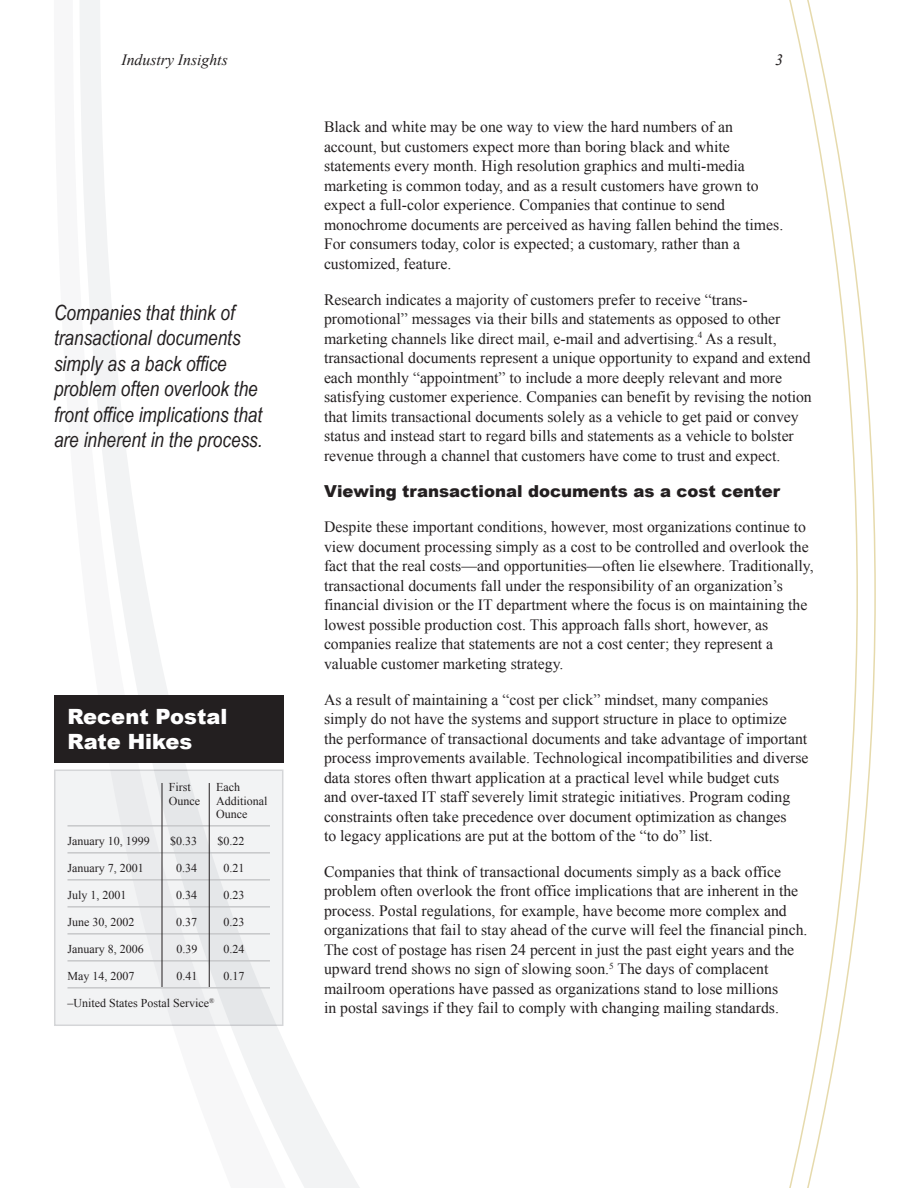
<style>
.page{position:relative;width:918px;height:1188px;background:#fff}
.page>*{position:absolute;margin:0;border:0;box-sizing:border-box;transform-origin:0 0}
.t1{font:italic 21px/25.5px "Arial Narrow";color:#231f20}
.t2{font:900 21px/25.2px "Arial";color:#fff}
.t3{font:900 16.5px "Arial";color:#231f20}
.t4{font:15.75px/19.5px "Times New Roman";color:#231f20}
.t5{font:italic 15.75px "Times New Roman";color:#231f20}
.t6{font:12px/13.5px "Times New Roman";color:#231f20}
</style>
<div class="page">
<svg style="left:292px;top:1060px;width:68px;height:128px"></svg>
<svg style="left:54px;top:0;width:238px;height:1162px"></svg>
<svg style="left:803px;top:0;width:73px;height:1188px"></svg>
<div style="left:55px;top:770px;width:228px;height:255px;background:linear-gradient(to right,#f0f1f2,#ecedef)"></div>
<div style="left:54px;top:770px;width:229px;height:256px;border:2px solid #d5d6d8"></div>
<div style="left:54px;top:695px;width:230px;height:68px;background:#231f20"></div>
<hr style="left:68px;top:825px;width:202px;height:2px;background:#c7c8ca">
<hr style="left:68px;top:852px;width:202px;height:2px;background:#c7c8ca">
<hr style="left:68px;top:879px;width:202px;height:2px;background:#c7c8ca">
<hr style="left:68px;top:906px;width:202px;height:2px;background:#c7c8ca">
<hr style="left:68px;top:933px;width:202px;height:2px;background:#c7c8ca">
<hr style="left:68px;top:960px;width:202px;height:2px;background:#c7c8ca">
<hr style="left:68px;top:987px;width:202px;height:2px;background:#c7c8ca">
<hr style="left:162px;top:783px;width:1px;height:204px;background:#231f20">
<hr style="left:209px;top:783px;width:1px;height:204px;background:#231f20">
<p class="t5" style="left:122px;top:51px;width:108px">Industry Insights</p>
<h1 class="t1" style="left:54px;top:300px;width:210px">Companies that think of transactional documents simply as a back office problem often overlook the front office implications that are inherent in the process.</h1>
<h1 class="t2" style="left:68px;top:704px;width:161px">Recent Postal<br>Rate Hikes</h1>
<p class="t6" style="left:169px;top:780px;width:24px">First</p>
<p class="t6" style="left:216px;top:780px;width:25px">Each</p>
<p class="t6" style="left:169px;top:794px;width:33px">Ounce</p>
<p class="t6" style="left:216px;top:794px;width:53px">Additional<br>Ounce</p>
<p class="t6" style="left:68px;top:834px;width:84px">January 10, 1999</p>
<p class="t6" style="left:170px;top:834px;width:28px">$0.33</p>
<p class="t6" style="left:218px;top:834px;width:28px">$0.22</p>
<p class="t6" style="left:68px;top:861px;width:78px">January 7, 2001</p>
<p class="t6" style="left:176px;top:861px;width:22px">0.34</p>
<p class="t6" style="left:224px;top:861px;width:22px">0.21</p>
<p class="t6" style="left:68px;top:888px;width:61px">July 1, 2001</p>
<p class="t6" style="left:176px;top:888px;width:22px">0.34</p>
<p class="t6" style="left:224px;top:888px;width:22px">0.23</p>
<p class="t6" style="left:68px;top:915px;width:68px">June 30, 2002</p>
<p class="t6" style="left:176px;top:915px;width:22px">0.37</p>
<p class="t6" style="left:224px;top:915px;width:22px">0.23</p>
<p class="t6" style="left:68px;top:942px;width:78px">January 8, 2006</p>
<p class="t6" style="left:176px;top:942px;width:22px">0.39</p>
<p class="t6" style="left:224px;top:942px;width:22px">0.24</p>
<p class="t6" style="left:68px;top:969px;width:68px">May 14, 2007</p>
<p class="t6" style="left:176px;top:969px;width:22px">0.41</p>
<p class="t6" style="left:224px;top:969px;width:22px">0.17</p>
<p class="t6" style="left:68px;top:996px;width:148px">–United States Postal Service<sup>®</sup></p>
<p class="t4" style="left:324px;top:117px;width:461px">Black and white may be one way to view the hard numbers of an account, but customers expect more than boring black and white statements every month. High resolution graphics and multi-media marketing is common today, and as a result customers have grown to expect a full-color experience. Companies that continue to send monochrome documents are perceived as having fallen behind the times.<br>For consumers today, color is expected; a customary, rather than a customized, feature.</p>
<p class="t4" style="left:324px;top:289px;width:489px">Research indicates a majority of customers prefer to receive “trans&shy;promotional” messages via their bills and statements as opposed to other marketing channels like direct mail, e-mail and advertising.<sup>4</sup> As a result, transactional documents represent a unique opportunity to expand and extend each monthly “appointment” to include a more deeply relevant and more satisfying customer experience. Companies can benefit by revising the notion that limits transactional documents solely as a vehicle to get paid or convey status and instead start to regard bills and statements as a vehicle to bolster revenue through a channel that customers have come to trust and expect.</p>
<p class="t3" style="left:324px;top:482px;width:458px">Viewing transactional documents as a cost center</p>
<p class="t4" style="left:324px;top:517px;width:491px">Despite these important conditions, however, most organizations continue to view document processing simply as a cost to be controlled and overlook the fact that the real costs—and opportunities—often lie elsewhere. Traditionally, transactional documents fall under the responsibility of an organization’s financial division or the IT department where the focus is on maintaining the lowest possible production cost. This approach falls short, however, as companies realize that statements are not a cost center; they represent a valuable customer marketing strategy.</p>
<p class="t4" style="left:324px;top:689px;width:486px">As a result of maintaining a “cost per click” mindset, many companies simply do not have the systems and support structure in place to optimize the performance of transactional documents and take advantage of important process improvements available. Technological incompatibilities and diverse data stores often thwart application at a practical level while budget cuts<br>and over-taxed IT staff severely limit strategic initiatives. Program coding constraints often take precedence over document optimization as changes<br>to legacy applications are put at the bottom of the “to do” list.</p>
<p class="t4" style="left:324px;top:861px;width:485px">Companies that think of transactional documents simply as a back office problem often overlook the front office implications that are inherent in the process. Postal regulations, for example, have become more complex and organizations that fail to stay ahead of the curve will feel the financial pinch.<br>The cost of postage has risen 24 percent in just the past eight years and the upward trend shows no sign of slowing soon.<sup>5</sup> The days of complacent mailroom operations have passed as organizations stand to lose millions<br>in postal savings if they fail to comply with changing mailing standards.</p>
</div>
